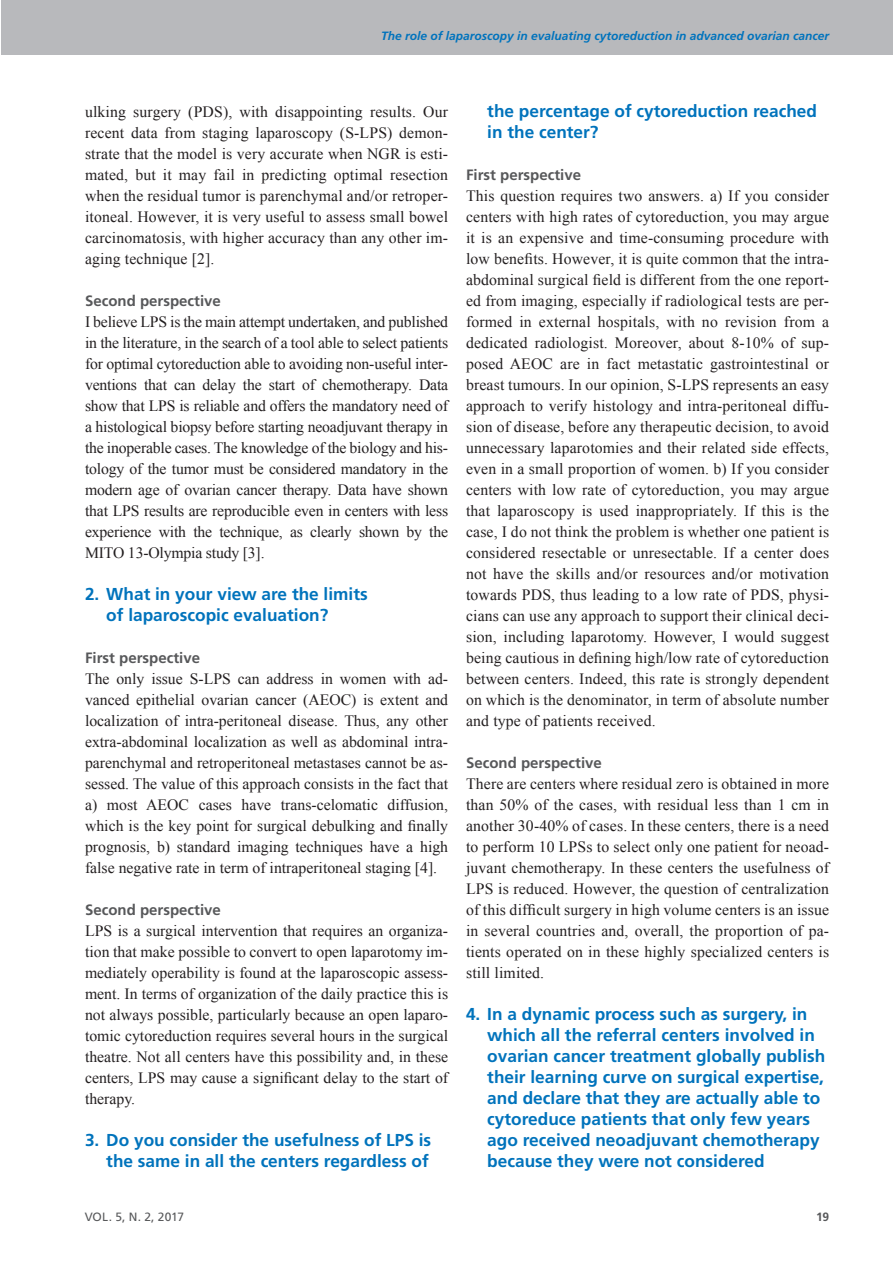
<style>
.page{position:relative;width:893px;height:1263px;background:#fff}
.page>*{position:absolute;margin:0;border:0;box-sizing:border-box;transform-origin:0 0}
.t1{font:700 17.25px/21px "Frutiger";color:#0073bc}
.t2{font:15.75px/21px "Times New Roman";letter-spacing:.005em;color:#231f20;text-align:justify}
.t3{font:700 15px "Frutiger";color:#57585a}
.t4{font:italic 700 12px "Frutiger";color:#0073bc}
.t5{font:12px "Frutiger";letter-spacing:-.005em;color:#57585a}
.t6{font:700 12px "Frutiger";color:#57585a}
</style>
<div class="page">
<div style="left:1px;top:0;width:892px;height:55px;background:#b8b9bc"></div>
<p class="t4" style="left:381px;top:29px;width:450px">The role of laparoscopy in evaluating cytoreduction in advanced ovarian cancer</p>
<p class="t2" style="left:85px;top:101px;width:365px">ulking surgery (PDS), with disappointing results. Our recent data from staging laparoscopy (S-LPS) demon&shy;strate that the model is very accurate when NGR is esti&shy;mated, but it may fail in predicting optimal resection when the residual tumor is parenchymal and/or retroper&shy;itoneal. However, it is very useful to assess small bowel carcinomatosis, with higher accuracy than any other im&shy;aging technique [2].</p>
<p class="t3" style="left:85px;top:292px;width:137px">Second perspective</p>
<p class="t2" style="left:85px;top:311px;width:365px">I believe LPS is the main attempt undertaken, and published in the literature, in the search of a tool able to select patients for optimal cytoreduction able to avoiding non-useful inter&shy;ventions that can delay the start of chemotherapy. Data show that LPS is reliable and offers the mandatory need of a histological biopsy before starting neoadjuvant therapy in the inoperable cases. The knowledge of the biology and his&shy;tology of the tumor must be considered mandatory in the modern age of ovarian cancer therapy. Data have shown that LPS results are reproducible even in centers with less experience with the technique, as clearly shown by the MITO 13-Olympia study [3].</p>
<p class="t1" style="left:106px;top:583px;width:263px;text-indent:-21px">2. What in your view are the limits of laparoscopic evaluation?</p>
<p class="t3" style="left:85px;top:649px;width:117px">First perspective</p>
<p class="t2" style="left:85px;top:668px;width:365px">The only issue S-LPS can address in women with ad&shy;vanced epithelial ovarian cancer (AEOC) is extent and localization of intra-peritoneal disease. Thus, any other extra-abdominal localization as well as abdominal intra&shy;parenchymal and retroperitoneal metastases cannot be as&shy;sessed. The value of this approach consists in the fact that a) most AEOC cases have trans-celomatic diffusion, which is the key point for surgical debulking and finally prognosis, b) standard imaging techniques have a high false negative rate in term of intraperitoneal staging [4].</p>
<p class="t3" style="left:85px;top:901px;width:137px">Second perspective</p>
<p class="t2" style="left:85px;top:920px;width:365px">LPS is a surgical intervention that requires an organiza&shy;tion that make possible to convert to open laparotomy im&shy;mediately operability is found at the laparoscopic assess&shy;ment. In terms of organization of the daily practice this is not always possible, particularly because an open laparo&shy;tomic cytoreduction requires several hours in the surgical theatre. Not all centers have this possibility and, in these centers, LPS may cause a significant delay to the start of therapy.</p>
<p class="t1" style="left:85px;top:1129px;width:348px;text-align:right">3. Do you consider the usefulness of LPS is the same in all the centers regardless of</p>
<p class="t1" style="left:487px;top:100px;width:331px">the percentage of cytoreduction reached in the center?</p>
<p class="t3" style="left:466px;top:166px;width:117px">First perspective</p>
<p class="t2" style="left:466px;top:185px;width:365px">This question requires two answers. a) If you consider centers with high rates of cytoreduction, you may argue it is an expensive and time-consuming procedure with low benefits. However, it is quite common that the intra&shy;abdominal surgical field is different from the one report&shy;ed from imaging, especially if radiological tests are per&shy;formed in external hospitals, with no revision from a dedicated radiologist. Moreover, about 8-10% of sup&shy;posed AEOC are in fact metastatic gastrointestinal or breast tumours. In our opinion, S-LPS represents an easy approach to verify histology and intra-peritoneal diffu&shy;sion of disease, before any therapeutic decision, to avoid unnecessary laparotomies and their related side effects, even in a small proportion of women. b) If you consider centers with low rate of cytoreduction, you may argue that laparoscopy is used inappropriately. If this is the case, I do not think the problem is whether one patient is considered resectable or unresectable. If a center does not have the skills and/or resources and/or motivation towards PDS, thus leading to a low rate of PDS, physi&shy;cians can use any approach to support their clinical deci&shy;sion, including laparotomy. However, I would suggest being cautious in defining high/low rate of cytoreduction between centers. Indeed, this rate is strongly dependent on which is the denominator, in term of absolute number and type of patients received.</p>
<p class="t3" style="left:466px;top:754px;width:137px">Second perspective</p>
<p class="t2" style="left:466px;top:773px;width:365px">There are centers where residual zero is obtained in more than 50% of the cases, with residual less than 1 cm in another 30-40% of cases. In these centers, there is a need to perform 10 LPSs to select only one patient for neoad&shy;juvant chemotherapy. In these centers the usefulness of LPS is reduced. However, the question of centralization of this difficult surgery in high volume centers is an issue in several countries and, overall, the proportion of pa&shy;tients operated on in these highly specialized centers is still limited.</p>
<p class="t1" style="left:487px;top:1003px;width:340px;text-indent:-21px">4. In a dynamic process such as surgery, in which all the referral centers involved in ovarian cancer treatment globally publish their learning curve on surgical expertise, and declare that they are actually able to cytoreduce patients that only few years ago received neoadjuvant chemotherapy because they were not considered</p>
<p class="t5" style="left:85px;top:1210px;width:101px">VOL. 5, N. 2, 2017</p>
<p class="t6" style="left:816px;top:1210px;width:15px">19</p>
</div>
